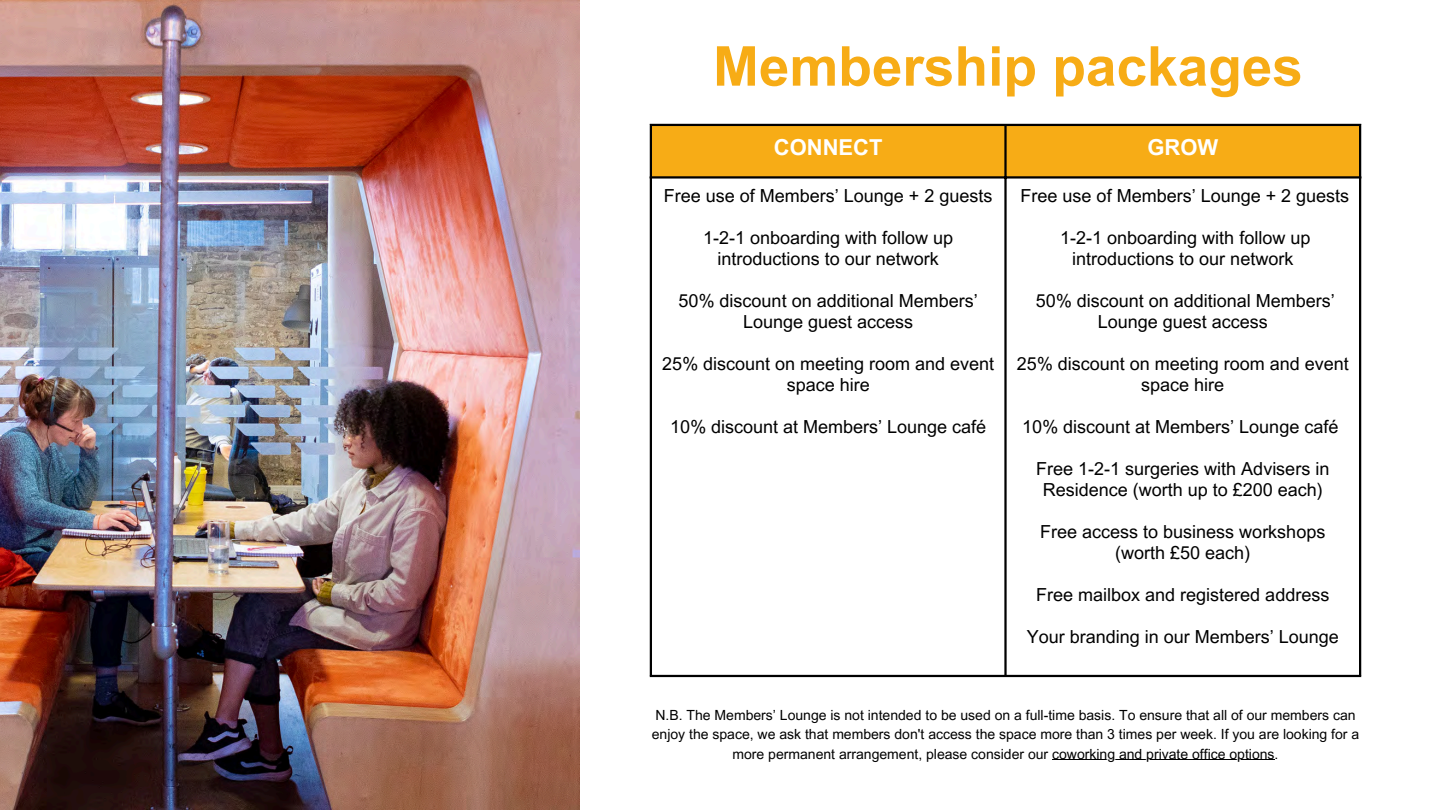
<style>
.page{position:relative;width:1440px;height:810px;background:#fff}
.page>*{position:absolute;margin:0;border:0;box-sizing:border-box;transform-origin:0 0}
.t1{font:700 55px "Arial MT Pro";color:#f7ac16}
.t2{font:700 22px "Arial MT Pro";color:#fff}
.t3{font:18px/21px "Arial MT Pro";color:#000;text-align:center}
.t4{font:14px/19.5px "Arial MT Pro";color:#000;text-align:center}
</style>
<div class="page">
<img style="left:0;top:0;width:580px;height:810px">
<div style="left:652px;top:126px;width:707px;height:50px;background:#f7ac16"></div>
<hr style="left:650px;top:126px;width:2px;height:549px;background:#000">
<hr style="left:1004px;top:126px;width:3px;height:549px;background:#000">
<hr style="left:1359px;top:126px;width:2px;height:549px;background:#000">
<hr style="left:650px;top:124px;width:711px;height:2px;background:#000">
<hr style="left:650px;top:176px;width:711px;height:3px;background:#000">
<hr style="left:650px;top:675px;width:711px;height:2px;background:#000">
<hr style="left:1052px;top:760px;width:223px;height:1px;background:#000">
<p class="t1" style="left:713px;top:46px;width:591px">Membership packages</p>
<p class="t2" style="left:774px;top:139px;width:110px">CONNECT</p>
<h1 class="t2" style="left:1147px;top:139px;width:72px">GROW</h1>
<p class="t3" style="left:664px;top:187px;width:330px">Free use of Members’ Lounge + 2 guests</p>
<p class="t3" style="left:703px;top:229px;width:252px">1-2-1 onboarding with follow up introductions to our network</p>
<p class="t3" style="left:679px;top:292px;width:301px">50% discount on additional Members’<br>Lounge guest access</p>
<p class="t3" style="left:662px;top:355px;width:334px">25% discount on meeting room and event space hire</p>
<p class="t3" style="left:670px;top:418px;width:318px">10% discount at Members’ Lounge café</p>
<p class="t3" style="left:1021px;top:187px;width:330px">Free use of Members’ Lounge + 2 guests</p>
<p class="t3" style="left:1060px;top:229px;width:252px">1-2-1 onboarding with follow up introductions to our network</p>
<p class="t3" style="left:1036px;top:292px;width:301px">50% discount on additional Members’<br>Lounge guest access</p>
<p class="t3" style="left:1017px;top:355px;width:334px">25% discount on meeting room and event space hire</p>
<p class="t3" style="left:1022px;top:418px;width:318px">10% discount at Members’ Lounge café</p>
<p class="t3" style="left:1036px;top:460px;width:295px">Free 1-2-1 surgeries with Advisers in<br>Residence (worth up to £200 each)</p>
<p class="t3" style="left:1040px;top:523px;width:287px">Free access to business workshops (worth £50 each)</p>
<p class="t3" style="left:1036px;top:586px;width:295px">Free mailbox and registered address</p>
<p class="t3" style="left:1027px;top:628px;width:314px">Your branding in our Members’ Lounge</p>
<p class="t4" style="left:652px;top:707px;width:709px">N.B. The Members’ Lounge is not intended to be used on a full-time basis. To ensure that all of our members can enjoy the space, we ask that members don't access the space more than 3 times per week. If you are looking for a more permanent arrangement, please consider our coworking and private office options.</p>
</div>
